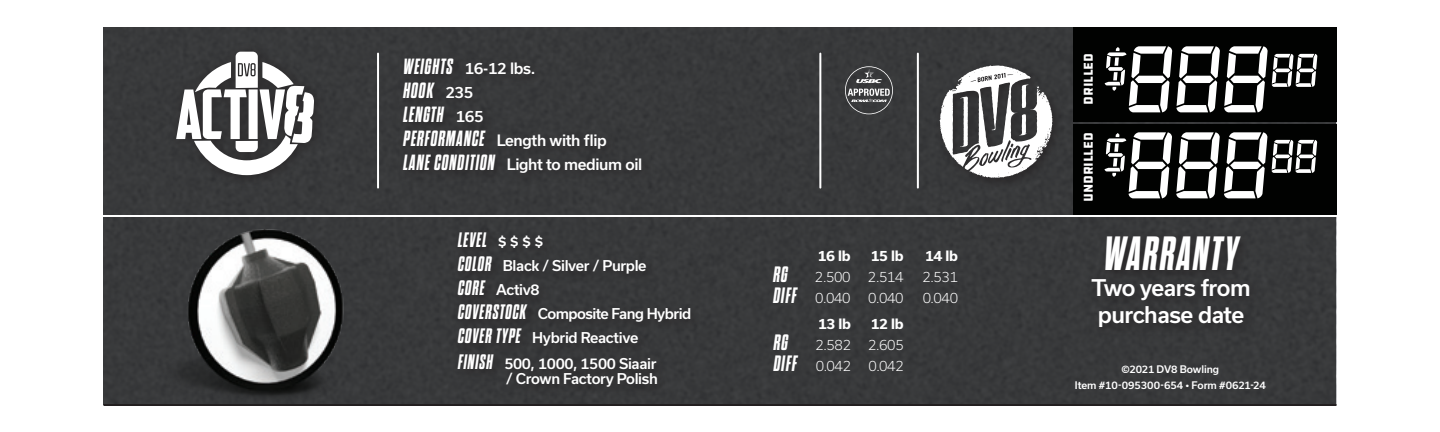
<style>
.page{position:relative;width:1440px;height:432px;background:#fff}
.page>*{position:absolute;margin:0;border:0;box-sizing:border-box;transform-origin:0 0}
.Stats_info_2018{font:italic 700 expanded 48px "Dharma Gothic M";letter-spacing:.05em;color:#fff}
.Stats_info_2018-2{font:500 22px/26.4px "Usual";letter-spacing:-.025em;color:#fff}
.Stats_info_2018-3{font:italic 700 expanded 22px "Dharma Gothic M";letter-spacing:.05em;color:#fff}
.Stats_info_2018-4{font:italic 700 expanded 20.8px "Dharma Gothic M";letter-spacing:.05em;color:#fff}
.Stats_info_2018-5{font:500 15px "Usual";letter-spacing:-.025em;color:#fff}
.Stats_info_2018-6{font:500 14.2px/15.2px "Usual";letter-spacing:-.025em;color:#fff;text-align:right}
.Tech_Specs_-_2_-_PF{font:300 13.6px "Usual";letter-spacing:-.025em;color:#fff}
.Tech_Specs_-_2_-_PF-2{font:700 13.6px "Usual";letter-spacing:-.025em;color:#fff}
.Stats_info_2018-7{font:13.2px "DDC Hardware";letter-spacing:-.025em;color:#fff}
.t1{font:500 10px "Usual";letter-spacing:-.01em;color:#fff}
.s1{font-family:"Dharma Gothic M";font-weight:700;font-style:italic;font-stretch:expanded;font-size:22px}
.s2{font-family:"Usual";font-weight:500;font-style:normal;font-stretch:normal;font-size:15px}
.s3{font-family:"Usual";font-weight:500;font-style:normal;font-stretch:normal;font-size:14.2px}
.s4{font-family:"Dharma Gothic M";font-weight:700;font-style:italic;font-stretch:expanded;font-size:20.8px}
.s5{font-family:"Dharma Gothic M";font-weight:700;font-style:italic;font-stretch:expanded;font-size:22.2px}
</style>
<div class="page">
<div style="left:104px;top:27px;width:1232px;height:377px;background:#38393b"></div>
<hr style="left:99px;top:215px;width:1242px;height:2px;background:#fff">
<hr style="left:104px;top:404px;width:1232px;height:2px;background:#231f20">
<div style="left:452px;top:227px;width:250px;height:172px;background:#363738"></div>
<div style="left:1085px;top:230px;width:178px;height:110px;background:#343436"></div>
<div style="left:396px;top:52px;width:259px;height:134px;background:#363739"></div>
<img style="left:154px;top:202px;width:228px;height:202px">
<hr style="left:377px;top:54px;width:2px;height:134px;background:#fff">
<hr style="left:917px;top:54px;width:2px;height:134px;background:#fff">
<div style="left:934px;top:60px;width:131px;height:130px;background:#373839"></div>
<svg style="left:940px;top:65px;width:112px;height:113px"></svg>
<div style="left:167px;top:42px;width:160px;height:146px;background:#38383a"></div>
<svg style="left:176px;top:52px;width:138px;height:123px"></svg>
<svg style="left:845px;top:66px;width:48px;height:48px;background:#5b5c5d"></svg>
<hr style="left:819px;top:54px;width:2px;height:134px;background:#fff">
<div style="left:1073px;top:27px;width:263px;height:94px;background:#010201"></div>
<div style="left:1073px;top:124px;width:263px;height:91px;background:#010201"></div>
<svg style="left:1104px;top:46px;width:214px;height:66px"></svg>
<svg style="left:1104px;top:132px;width:214px;height:66px"></svg>
<p class="Stats_info_2018-5" style="left:403px;top:60px;width:133px"><span class="s1">WEIGHTS</span> 16-12 lbs.</p>
<p class="Stats_info_2018-3" style="left:403px;top:80px;width:72px">HOOK <span class="s2">235</span></p>
<p class="Stats_info_2018-3" style="left:403px;top:104px;width:82px">LENGTH <span class="s2">165</span></p>
<p class="Stats_info_2018-5" style="left:403px;top:132px;width:205px"><span class="s1">PERFORMANCE</span> Length with flip</p>
<p class="Stats_info_2018-5" style="left:403px;top:156px;width:240px"><span class="s1">LANE CONDITION</span> Light to medium oil</p>
<p class="Stats_info_2018-4" style="left:458px;top:230px;width:87px">LEVEL <span class="s3">$ $ $ $</span></p>
<p class="Stats_info_2018-6" style="left:458px;top:258px;width:190px"><span class="s4">COLOR</span> Black / Silver / Purple</p>
<p class="Stats_info_2018-6" style="left:458px;top:282px;width:83px"><span class="s4">CORE</span> Activ8</p>
<p class="Stats_info_2018-6" style="left:458px;top:306px;width:235px"><span class="s4">COVERSTOCK</span> Composite Fang Hybrid</p>
<p class="Stats_info_2018-6" style="left:458px;top:330px;width:182px"><span class="s4">COVER TYPE</span> Hybrid Reactive</p>
<p class="Stats_info_2018-6" style="left:458px;top:356px;width:201px"><span class="s4">FINISH</span> 500, 1000, 1500 Siaair / Crown Factory Polish</p>
<p class="Tech_Specs_-_2_-_PF-2" style="left:818px;top:248px;width:35px">16 lb</p>
<p class="Tech_Specs_-_2_-_PF-2" style="left:871px;top:248px;width:34px">15 lb</p>
<p class="Tech_Specs_-_2_-_PF-2" style="left:925px;top:248px;width:35px">14 lb</p>
<p class="Tech_Specs_-_2_-_PF" style="left:773px;top:269px;width:79px"><span class="s5">RG</span> 2.500</p>
<p class="Tech_Specs_-_2_-_PF" style="left:868px;top:269px;width:37px">2.514</p>
<p class="Tech_Specs_-_2_-_PF" style="left:922px;top:269px;width:37px">2.531</p>
<p class="Tech_Specs_-_2_-_PF" style="left:773px;top:290px;width:79px"><span class="s5">DIFF</span> 0.040</p>
<p class="Tech_Specs_-_2_-_PF" style="left:868px;top:290px;width:37px">0.040</p>
<p class="Tech_Specs_-_2_-_PF" style="left:923px;top:290px;width:37px">0.040</p>
<p class="Tech_Specs_-_2_-_PF-2" style="left:818px;top:316px;width:34px">13 lb</p>
<p class="Tech_Specs_-_2_-_PF-2" style="left:871px;top:316px;width:35px">12 lb</p>
<p class="Tech_Specs_-_2_-_PF" style="left:774px;top:337px;width:131px"><span class="s5">RG</span> 2.582 2.605</p>
<p class="Tech_Specs_-_2_-_PF" style="left:774px;top:358px;width:79px"><span class="s5">DIFF</span> 0.042</p>
<p class="Tech_Specs_-_2_-_PF" style="left:868px;top:358px;width:37px">0.042</p>
<p class="Stats_info_2018-7" style="left:1080px;top:105px;width:53px;rotate:-90deg">DRILLED</p>
<p class="Stats_info_2018-7" style="left:1080px;top:202px;width:71px;rotate:-90deg">UNDRILLED</p>
<p class="Stats_info_2018" style="left:1104px;top:230px;width:135px">WARRANTY</p>
<p class="Stats_info_2018-2" style="left:1091px;top:275px;width:161px">Two years from purchase date</p>
<p class="t1" style="left:1121px;top:363px;width:99px">©2021 DV8 Bowling</p>
<p class="t1" style="left:1075px;top:379px;width:193px">Item #10-095300-654 • Form #0621-24</p>
</div>
